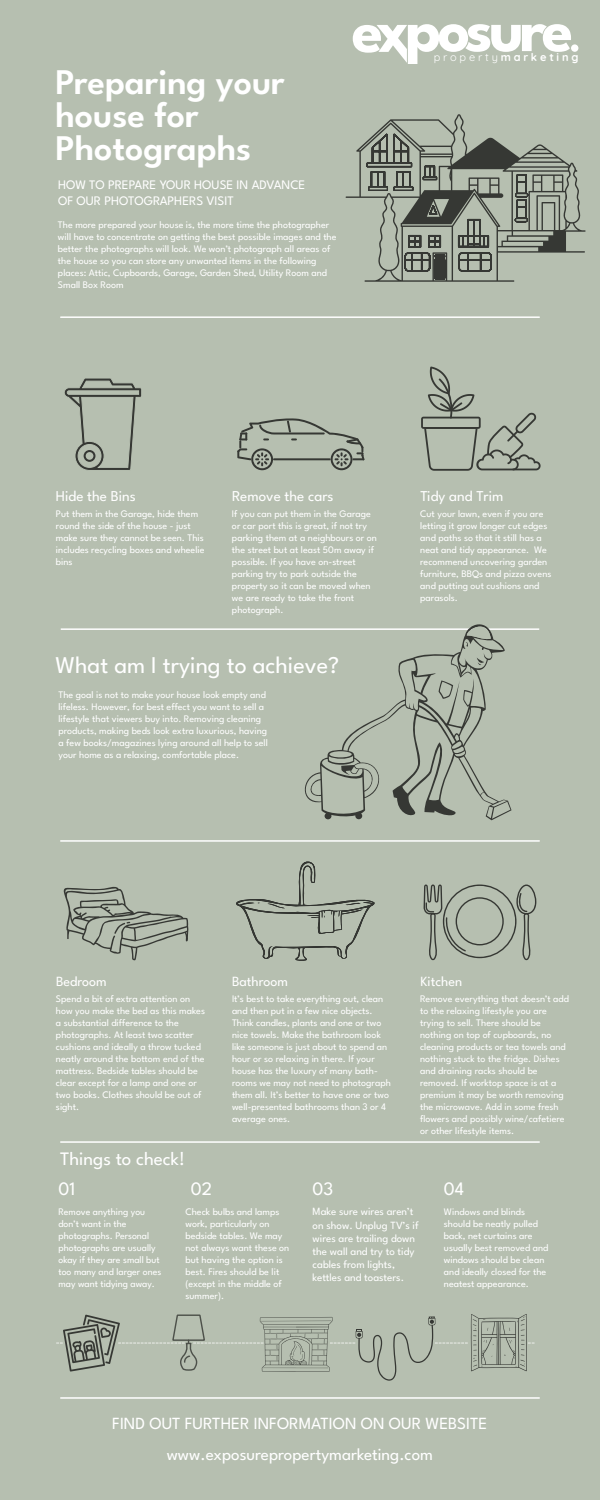
<style>
.page{position:relative;width:600px;height:1500px;background:#b6bfb0}
.page>*{position:absolute;margin:0;border:0;box-sizing:border-box;transform-origin:0 0}
.t1{font:600 36px/33px "League Spartan";color:#fff}
.t2{font:24px "League Spartan";color:#fff}
.t3{font:19px "League Spartan";color:#fff}
.t4{font:17px/31px "League Spartan";color:#fff;text-align:center}
.t5{font:15px "League Spartan";color:#fff}
.t6{font:14px "League Spartan";color:#fff}
.t7{font:13px/15.6px "League Spartan";color:#fff}
.t8{font:11px/13.2px "League Spartan";color:#fff}
.t9{font:700 11px "Quicksand";letter-spacing:.255em;color:#fff}
.t10{font:10px/12px "League Spartan";color:#fff}
.s1{font-weight:400}
</style>
<div class="page">
<hr style="left:61px;top:316px;width:478px;height:2px;background:#fff">
<hr style="left:61px;top:840px;width:478px;height:2px;background:#fff">
<hr style="left:61px;top:1141px;width:478px;height:2px;background:#fff">
<hr style="left:61px;top:1397px;width:478px;height:2px;background:#fff">
<hr style="left:61px;top:628px;width:478px;height:2px;background:#fff">
<svg style="left:63px;top:886px;width:126px;height:74px"></svg>
<svg style="left:236px;top:861px;width:139px;height:100px"></svg>
<svg style="left:424px;top:885px;width:112px;height:75px"></svg>
<svg style="left:56px;top:1314px;width:479px;height:67px"></svg>
<svg style="left:346px;top:114px;width:240px;height:168px"></svg>
<svg style="left:359px;top:121px;width:210px;height:109px"></svg>
<svg style="left:64px;top:378px;width:78px;height:92px"></svg>
<svg style="left:237px;top:418px;width:128px;height:52px"></svg>
<svg style="left:421px;top:367px;width:120px;height:104px"></svg>
<svg style="left:298px;top:628px;width:214px;height:192px"></svg>
<svg style="left:467px;top:624px;width:24px;height:17px"></svg>
<svg style="left:353px;top:24px;width:218px;height:40px"></svg>
<div style="left:571px;top:44px;width:7px;height:8px;background:#fff;border-radius:50%"></div>
<h1 class="t1" style="left:56px;top:62px;width:231px">Preparing your house for<br>Photographs</h1>
<h3 class="t7" style="left:58px;top:176px;width:249px">HOW TO PREPARE YOUR HOUSE IN ADVANCE<br>OF OUR PHOTOGRAPHERS VISIT</h3>
<p class="t10" style="left:58px;top:217px;width:280px">The more prepared your house is, the more time the photographer will have to concentrate on getting the best possible images and the better the photographs will look. We won’t photograph all areas of the house so you can store any unwanted items in the following places: Attic, Cupboards, Garage, Garden Shed, Utility Room and Small Box Room</p>
<p class="t9" style="left:434px;top:48px;width:146px"><span class="s1">property</span>marketing</p>
<h3 class="t5" style="left:56px;top:484px;width:82px">Hide the Bins</h3>
<p class="t10" style="left:56px;top:507px;width:150px">Put them in the Garage, hide them round the side of the house - just make sure they cannot be seen. This includes recycling boxes and wheelie bins</p>
<h3 class="t5" style="left:232px;top:484px;width:103px">Remove the cars</h3>
<h3 class="t5" style="left:421px;top:484px;width:84px">Tidy and Trim</h3>
<p class="t10" style="left:232px;top:507px;width:146px">If you can put them in the Garage or car port this is great, if not try parking them at a neighbours or on the street but at least 50m away if possible. If you have on-street parking try to park outside the property so it can be moved when we are ready to take the front photograph.</p>
<p class="t10" style="left:420px;top:507px;width:133px">Cut your lawn, even if you are letting it grow longer cut edges and paths so that it still has a neat and tidy appearance. We recommend uncovering garden furniture, BBQs and pizza ovens and putting out cushions and parasols.</p>
<h2 class="t2" style="left:56px;top:647px;width:285px">What am I trying to achieve?</h2>
<p class="t10" style="left:58px;top:688px;width:211px">The goal is not to make your house look empty and lifeless. However, for best effect you want to sell a lifestyle that viewers buy into. Removing cleaning products, making beds look extra luxurious, having a few books/magazines lying around all help to sell your home as a relaxing, comfortable place.</p>
<h3 class="t6" style="left:56px;top:971px;width:52px">Bedroom</h3>
<p class="t10" style="left:56px;top:992px;width:151px">Spend a bit of extra attention on how you make the bed as this makes a substantial difference to the photographs. At least two scatter cushions and ideally a throw tucked neatly around the bottom end of the mattress. Bedside tables should be clear except for a lamp and one or two books. Clothes should be out of sight.</p>
<h3 class="t3" style="left:60px;top:1145px;width:126px">Things to check!</h3>
<h3 class="t6" style="left:232px;top:971px;width:58px">Bathroom</h3>
<h3 class="t6" style="left:421px;top:971px;width:43px">Kitchen</h3>
<p class="t10" style="left:232px;top:992px;width:160px">It’s best to take everything out, clean and then put in a few nice objects.<br>Think candles, plants and one or two nice towels. Make the bathroom look like someone is just about to spend an hour or so relaxing in there. If your house has the luxury of many bath&shy;rooms we may not need to photograph them all. It’s better to have one or two well-presented bathrooms than 3 or 4 average ones.</p>
<p class="t10" style="left:420px;top:992px;width:150px">Remove everything that doesn’t add to the relaxing lifestyle you are trying to sell. There should be nothing on top of cupboards, no cleaning products or tea towels and nothing stuck to the fridge. Dishes and draining racks should be removed. If worktop space is at a premium it may be worth removing the microwave. Add in some fresh flowers and possibly wine/cafetiere or other lifestyle items.</p>
<h3 class="t3" style="left:58px;top:1175px;width:18px">01</h3>
<h3 class="t3" style="left:191px;top:1175px;width:23px">02</h3>
<h3 class="t3" style="left:313px;top:1175px;width:22px">03</h3>
<h3 class="t3" style="left:444px;top:1175px;width:22px">04</h3>
<p class="t10" style="left:58px;top:1204px;width:104px">Remove anything you don’t want in the photographs. Personal photographs are usually okay if they are small but too many and larger ones may want tidying away.</p>
<p class="t10" style="left:186px;top:1204px;width:105px">Check bulbs and lamps work, particularly on bedside tables. We may not always want these on but having the option is best. Fires should be lit (except in the middle of summer).</p>
<p class="t8" style="left:313px;top:1204px;width:108px">Make sure wires aren’t on show. Unplug TV’s if wires are trailing down the wall and try to tidy cables from lights, kettles and toasters.</p>
<p class="t10" style="left:444px;top:1204px;width:106px">Windows and blinds should be neatly pulled back, net curtains are usually best removed and windows should be clean and ideally closed for the neatest appearance.</p>
<h3 class="t4" style="left:112px;top:1406px;width:377px">FIND OUT FURTHER INFORMATION ON OUR WEBSITE www.exposurepropertymarketing.com</h3>
</div>
